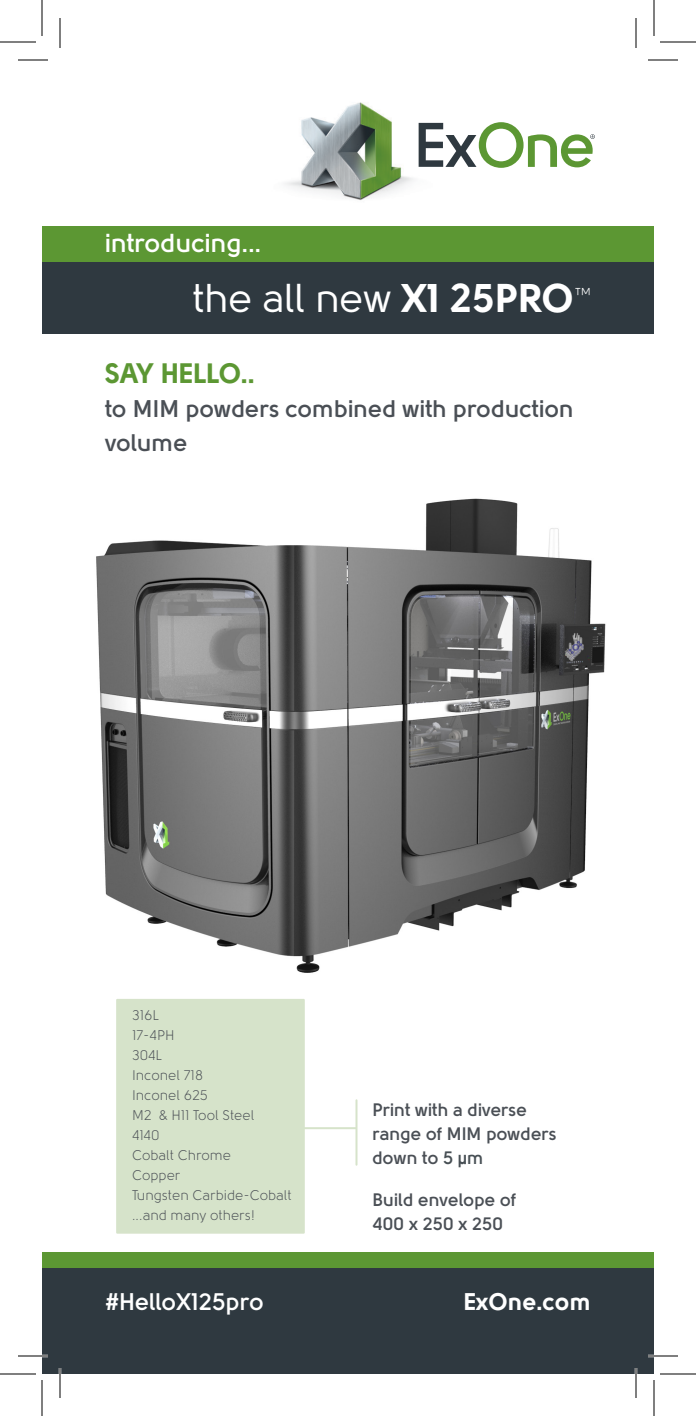
<style>
.page{position:relative;width:696px;height:1416px;background:#fff}
.page>*{position:absolute;margin:0;border:0;box-sizing:border-box;transform-origin:0 0}
.t1{font:40px "Solomon";color:#fff}
.t2{font:900 28px "Solomon";letter-spacing:-.01em;color:#5c9733}
.t3{font:700 26px "Solomon";color:#fff}
.t4{font:700 24px/34px "Solomon";color:#4a4f55}
.t5{font:700 24px "Solomon";color:#fff}
.t6{font:900 24px "Solomon";color:#fff}
.t7{font:700 18px/24px "Solomon";color:#4a4f55}
.t8{font:14px/20px "Solomon";color:#4a4f55}
.s1{font-weight:900}
.s2{color:#474f54}
</style>
<div class="page">
<img style="left:96px;top:498px;width:510px;height:475px">
<div style="left:42px;top:1252px;width:612px;height:31px;background:#5c9733"></div>
<img style="left:285px;top:102px;width:134px;height:98px">
<svg style="left:419px;top:122px;width:176px;height:46px"></svg>
<div style="left:42px;top:226px;width:612px;height:36px;background:#5c9733"></div>
<div style="left:42px;top:262px;width:612px;height:72px;background:#2f3940"></div>
<div style="left:42px;top:1268px;width:612px;height:106px;background:#2f3940"></div>
<hr style="left:356px;top:1100px;width:2px;height:65px;background:#d6e3ca">
<hr style="left:286px;top:1127px;width:70px;height:2px;background:#d6e3ca">
<div style="left:116px;top:999px;width:189px;height:235px;background:#d6e3ca"></div>
<hr style="left:18px;top:1355px;width:30px;height:2px;background:#fff">
<hr style="left:648px;top:1355px;width:30px;height:2px;background:#fff">
<hr style="left:59px;top:1368px;width:2px;height:30px;background:#fff">
<hr style="left:635px;top:1368px;width:2px;height:30px;background:#fff">
<hr style="left:18px;top:60px;width:30px;height:1px;background:#000">
<hr style="left:648px;top:60px;width:30px;height:1px;background:#000">
<hr style="left:18px;top:1356px;width:30px;height:1px;background:#000">
<hr style="left:648px;top:1356px;width:30px;height:1px;background:#000">
<hr style="left:60px;top:18px;width:1px;height:30px;background:#000">
<hr style="left:60px;top:1368px;width:1px;height:30px;background:#000">
<hr style="left:636px;top:18px;width:1px;height:30px;background:#000">
<hr style="left:636px;top:1368px;width:1px;height:30px;background:#000">
<hr style="left:0;top:42px;width:36px;height:1px;background:#000">
<hr style="left:660px;top:42px;width:36px;height:1px;background:#000">
<hr style="left:0;top:1374px;width:36px;height:1px;background:#000">
<hr style="left:660px;top:1374px;width:36px;height:1px;background:#000">
<hr style="left:42px;top:0;width:1px;height:36px;background:#000">
<hr style="left:42px;top:1380px;width:1px;height:36px;background:#000">
<hr style="left:654px;top:0;width:1px;height:36px;background:#000">
<hr style="left:654px;top:1380px;width:1px;height:36px;background:#000">
<p class="t3" style="left:105px;top:228px;width:158px">introducing...</p>
<p class="t1" style="left:193px;top:276px;width:400px">the all new <span class="s1">X1 25PRO</span><sup>™</sup></p>
<p class="t2" style="left:105px;top:357px;width:152px">SAY HELLO..</p>
<p class="t4" style="left:105px;top:392px;width:470px">to MIM powders combined with production volume</p>
<p class="t8" style="left:132px;top:1005px;width:28px">316L</p>
<p class="t8" style="left:132px;top:1025px;width:44px">17-4PH</p>
<p class="t8" style="left:132px;top:1045px;width:32px">304L</p>
<p class="t8" style="left:132px;top:1065px;width:124px">Inconel 718<br>Inconel 625<br>M2 &amp; H11 Tool Steel</p>
<p class="t8" style="left:132px;top:1125px;width:29px">4140</p>
<p class="t8" style="left:132px;top:1145px;width:161px">Cobalt Chrome<br>Copper<br>Tungsten Carbide-Cobalt</p>
<p class="t8" style="left:132px;top:1205px;width:125px">...and many others!</p>
<p class="t7" style="left:372px;top:1097px;width:186px">Print with a diverse range of MIM powders down to <span class="s2">5 μm</span></p>
<p class="t7" style="left:372px;top:1187px;width:145px">Build envelope of<br>400 x 250 x 250</p>
<p class="t5" style="left:105px;top:1287px;width:160px">#HelloX125pro</p>
<p class="t6" style="left:464px;top:1287px;width:129px">ExOne.com</p>
</div>
